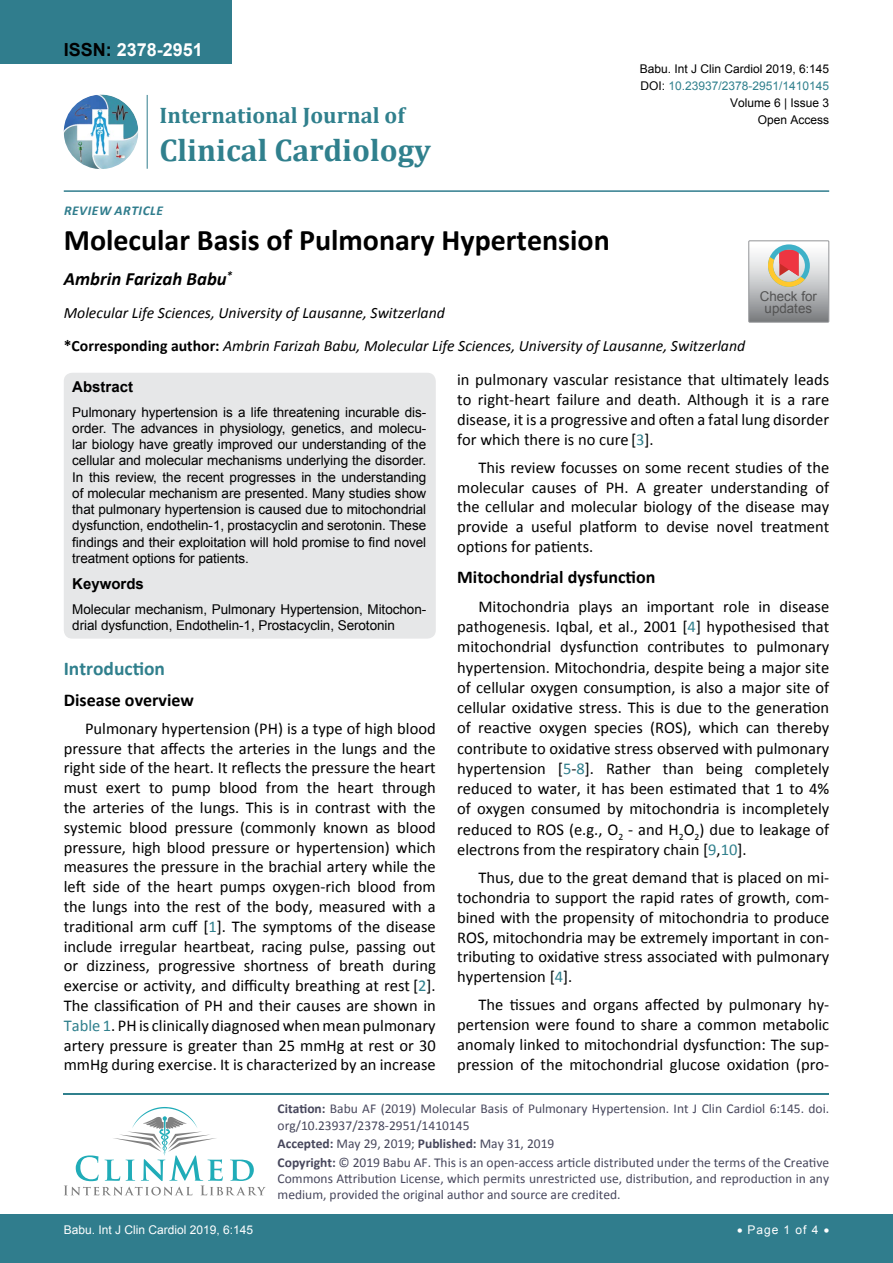
<style>
.page{position:relative;width:893px;height:1263px;background:#fff}
.page>*{position:absolute;margin:0;border:0;box-sizing:border-box;transform-origin:0 0}
.t1{font:700 31.5px "Cambria";color:#30808d}
.t2{font:700 30px "Calibri";color:#000}
.t3{font:700 22.5px "Cambria";color:#30808d}
.t4{font:700 19.5px "Calibri";color:#30808d}
.t5{font:italic 700 18.75px "Calibri";color:#000}
.t6{font:700 18px "Calibri";color:#000}
.t7{font:700 18px "Arial";color:#fff}
.t8{font:16.5px/19.8px "Calibri";color:#000;text-align:justify}
.t9{font:italic 15.75px/33px "Calibri";color:#000}
.t10{font:700 15px "Arial";color:#000}
.t11{font:13.5px/16.2px "Arial";letter-spacing:-.005em;color:#000;text-align:justify}
.t12{font:13.5px/16.2px "Calibri";color:#47475c}
.t13{font:13.5px/11.7px "Arial";color:#535353;text-align:center}
.t14{font:italic 700 13.5px "Calibri";letter-spacing:.04em;color:#307d8d}
.t15{font:12px "Arial";color:#000}
.t16{font:12px "Arial";color:#fff}
.t17{font:12px "Arial";color:#30808d}
.s1{color:#000}
.s2{font-weight:700;font-style:normal}
.s3{color:#30808d}
.s4{font-weight:700}
</style>
<div class="page">
<div style="left:0;top:0;width:231px;height:64px;background:#307d8d"></div>
<img style="left:64px;top:95px;width:74px;height:74px;border-radius:37px">
<hr style="left:147px;top:95px;width:1px;height:74px;background:#307d8d">
<hr style="left:64px;top:190px;width:765px;height:2px;background:#307d8d">
<div style="left:0;top:1215px;width:893px;height:48px;background:#307d8d"></div>
<hr style="left:64px;top:1093px;width:765px;height:2px;background:#30808d">
<svg style="left:64px;top:1107px;width:202px;height:88px"></svg>
<div style="left:64px;top:373px;width:372px;height:266px;background:#e6e7e8;border-radius:9px"></div>
<div style="left:748px;top:240px;width:81px;height:82px;border:1px solid #939598"></div>
<svg style="left:749px;top:241px;width:80px;height:81px;background:#bdb6b3"></svg>
<p class="t7" style="left:64px;top:38px;width:141px"><span class="s1">ISSN:</span> 2378-2951</p>
<h3 class="t3" style="left:160px;top:100px;width:247px">International Journal of</h3>
<h1 class="t1" style="left:160px;top:128px;width:273px">Clinical Cardiology</h1>
<p class="t14" style="left:64px;top:202px;width:101px">Review Ar ticle</p>
<p class="t15" style="left:640px;top:60px;width:191px">Babu. Int J Clin Cardiol 2019, 6:145</p>
<p class="t15" style="left:730px;top:95px;width:101px">Volume 6 | Issue 3</p>
<p class="t17" style="left:640px;top:78px;width:190px"><span class="s1">DOI:</span> 10.23937/2378-2951/1410145</p>
<p class="t15" style="left:758px;top:112px;width:73px">Open Access</p>
<h2 class="t2" style="left:64px;top:221px;width:548px">Molecular Basis of Pulmonary Hypertension</h2>
<p class="t5" style="left:64px;top:267px;width:170px">Ambrin Farizah Babu<sup>*</sup></p>
<p class="t9" style="left:64px;top:296px;width:683px">Molecular Life Sciences, University of Lausanne, Switzerland<br><span class="s2">*Corresponding author:</span> Ambrin Farizah Babu, Molecular Life Sciences, University of Lausanne, Switzerland</p>
<p class="t10" style="left:72px;top:377px;width:62px">Abstract</p>
<p class="t11" style="left:72px;top:404px;width:355px">Pulmonary hypertension is a life threatening incurable dis&shy;order. The advances in physiology, genetics, and molecu&shy;lar biology have greatly improved our understanding of the cellular and molecular mechanisms underlying the disorder.<br>In this review, the recent progresses in the understanding of molecular mechanism are presented. Many studies show that pulmonary hypertension is caused due to mitochondrial dysfunction, endothelin-1, prostacyclin and serotonin. These findings and their exploitation will hold promise to find novel treatment options for patients.</p>
<p class="t10" style="left:72px;top:574px;width:73px">Keywords</p>
<p class="t11" style="left:72px;top:601px;width:355px">Molecular mechanism, Pulmonary Hypertension, Mitochon&shy;drial dysfunction, Endothelin-1, Prostacyclin, Serotonin</p>
<p class="t13" style="left:760px;top:291px;width:59px">Check for updates</p>
<p class="t8" style="left:457px;top:370px;width:374px">in pulmonary vascular resistance that ultimately leads to right-heart failure and death. Although it is a rare disease, it is a progressive and often a fatal lung disorder for which there is no cure [<span class="s3">3</span>].</p>
<p class="t8" style="left:457px;top:457px;width:374px;text-indent:21px">This review focusses on some recent studies of the molecular causes of PH. A greater understanding of the cellular and molecular biology of the disease may provide a useful platform to devise novel treatment options for patients.</p>
<p class="t6" style="left:457px;top:566px;width:200px">Mitochondrial dysfunction</p>
<p class="t8" style="left:457px;top:596px;width:374px;line-height:20.2px;text-indent:21px">Mitochondria plays an important role in disease pathogenesis. Iqbal, et al., 2001 [<span class="s3">4</span>] hypothesised that mitochondrial dysfunction contributes to pulmonary hypertension. Mitochondria, despite being a major site of cellular oxygen consumption, is also a major site of cellular oxidative stress. This is due to the generation of reactive oxygen species (ROS), which can thereby contribute to oxidative stress observed with pulmonary hypertension [<span class="s3">5</span>-<span class="s3">8</span>]. Rather than being completely reduced to water, it has been estimated that 1 to 4% of oxygen consumed by mitochondria is incompletely reduced to ROS (e.g., O<sub>2</sub> - and H<sub>2</sub>O<sub>2</sub>) due to leakage of electrons from the respiratory chain [<span class="s3">9</span>,<span class="s3">10</span>].</p>
<p class="t8" style="left:457px;top:868px;width:374px;text-indent:21px">Thus, due to the great demand that is placed on mi&shy;tochondria to support the rapid rates of growth, com&shy;bined with the propensity of mitochondria to produce ROS, mitochondria may be extremely important in con&shy;tributing to oxidative stress associated with pulmonary hypertension [<span class="s3">4</span>].</p>
<p class="t8" style="left:457px;top:995px;width:374px;text-indent:21px">The tissues and organs affected by pulmonary hy&shy;pertension were found to share a common metabolic anomaly linked to mitochondrial dysfunction: The sup&shy;pression of the mitochondrial glucose oxidation (pro-</p>
<p class="t4" style="left:64px;top:655px;width:103px">Introduction</p>
<p class="t6" style="left:64px;top:688px;width:132px">Disease overview</p>
<p class="t8" style="left:64px;top:718px;width:373px;text-indent:21px">Pulmonary hypertension (PH) is a type of high blood pressure that affects the arteries in the lungs and the right side of the heart. It reflects the pressure the heart must exert to pump blood from the heart through the arteries of the lungs. This is in contrast with the systemic blood pressure (commonly known as blood pressure, high blood pressure or hypertension) which measures the pressure in the brachial artery while the left side of the heart pumps oxygen-rich blood from the lungs into the rest of the body, measured with a traditional arm cuff [<span class="s3">1</span>]. The symptoms of the disease include irregular heartbeat, racing pulse, passing out or dizziness, progressive shortness of breath during exercise or activity, and difficulty breathing at rest [<span class="s3">2</span>].<br>The classification of PH and their causes are shown in <span class="s3">Table 1</span>. PH is clinically diagnosed when mean pulmonary artery pressure is greater than 25 mmHg at rest or 30 mmHg during exercise. It is characterized by an increase</p>
<p class="t16" style="left:64px;top:1221px;width:191px">Babu. Int J Clin Cardiol 2019, 6:145</p>
<p class="t12" style="left:278px;top:1101px;width:553px"><span class="s4">Citation:</span> Babu AF (2019) Molecular Basis of Pulmonary Hypertension. Int J Clin Cardiol 6:145. doi. org/10.23937/2378-2951/1410145</p>
<p class="t12" style="left:278px;top:1134px;width:553px;line-height:18.6px"><span class="s4">Accepted:</span> May 29, 2019; <span class="s4">Published:</span> May 31, 2019<br><span class="s4">Copyright:</span> © 2019 Babu AF. This is an open-access article distributed under the terms of the Creative</p>
<p class="t12" style="left:278px;top:1170px;width:553px">Commons Attribution License, which permits unrestricted use, distribution, and reproduction in any medium, provided the original author and source are credited.</p>
<p class="t16" style="left:737px;top:1221px;width:94px">• Page 1 of 4 •</p>
</div>
